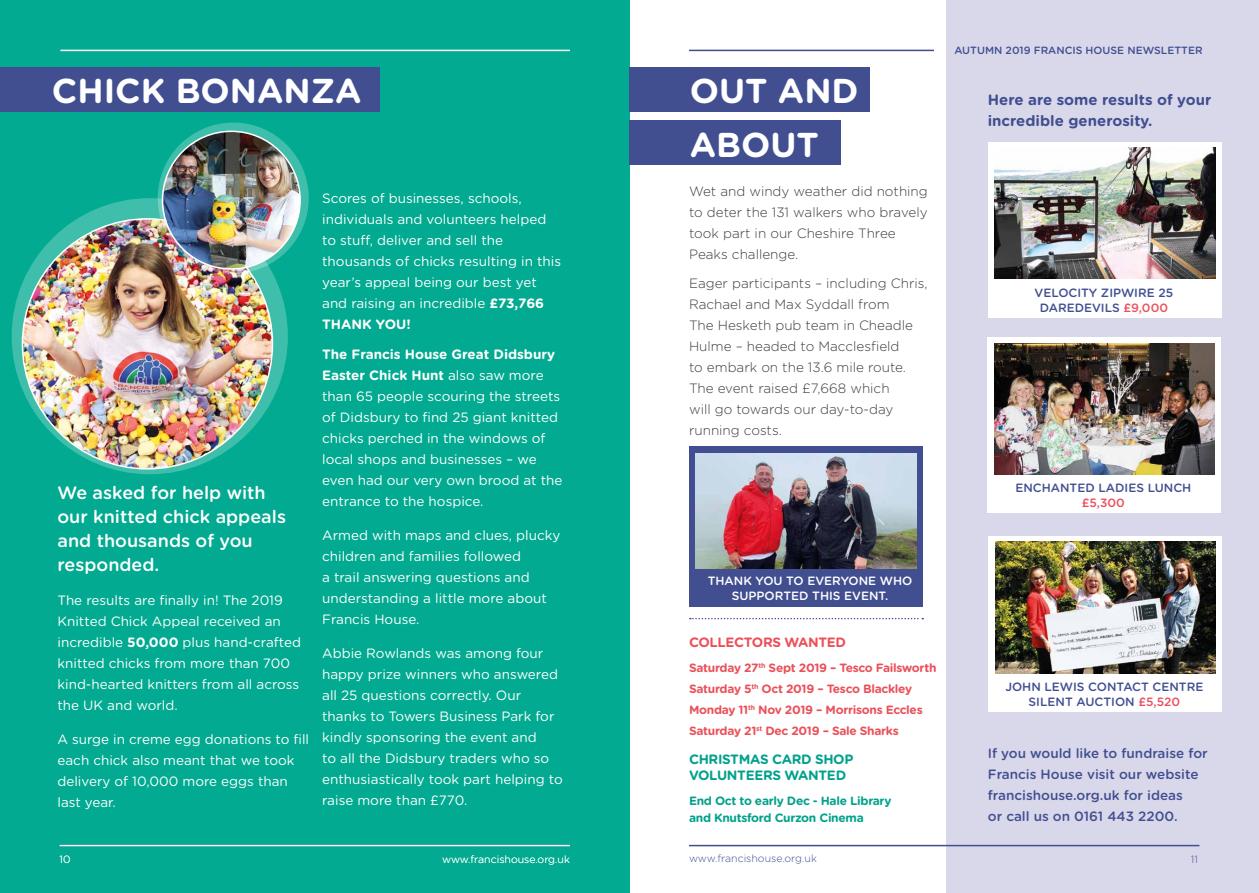
<style>
.page{position:relative;width:1259px;height:893px;background:#fff}
.page>*{position:absolute;margin:0;border:0;box-sizing:border-box;transform-origin:0 0}
.t1{font:700 34.5px/54px "Gotham Rounded";color:#fff}
.t2{font:500 18px/24px "Gotham Rounded";color:#fff}
.t3{font:700 15px/21px "Gotham Rounded";color:#414f91}
.t4{font:13.5px/21px "Gotham Rounded";color:#fff}
.t5{font:300 13.5px/21px "Gotham Rounded";color:#3c3c3b}
.t6{font:500 13.5px/21px "Gotham Rounded";color:#414f91}
.t7{font:700 13.5px/16.5px "Gotham Rounded";letter-spacing:-.025em;color:#00a28c}
.t8{font:700 13.5px "Gotham Rounded";letter-spacing:-.025em;color:#ea515a}
.t9{font:700 12px/20.7px "Gotham Rounded";letter-spacing:-.025em;color:#ea515a}
.t10{font:500 12px/15px "Gotham Rounded";color:#414f91;text-align:center}
.t11{font:700 12px/16.5px "Gotham Rounded";letter-spacing:-.025em;color:#00a28c}
.t12{font:500 12px/15px "Gotham Rounded";color:#fff;text-align:center}
.t13{font:500 12px "Gotham Rounded";color:#ea515a}
.t14{font:500 10.5px "Gotham Rounded";color:#414f91}
.t15{font:300 10.5px "Gotham Rounded";color:#fff}
.t16{font:300 10.5px "Gotham Rounded";color:#414f91}
.s1{font-weight:700}
.s2{color:#ea515a}
</style>
<div class="page">
<div style="left:0;top:0;width:629px;height:893px;background:#01aa90"></div>
<hr style="left:60px;top:845px;width:510px;height:1px;background:#fff">
<svg style="left:12px;top:198px;width:276px;height:276px;background:#49c2af"></svg>
<img style="left:22px;top:219px;width:250px;height:250px;border-radius:125px">
<div style="left:0;top:67px;width:379px;height:44px;background:#414f91"></div>
<svg style="left:158px;top:123px;width:151px;height:151px;background:#61c0b1"></svg>
<img style="left:162px;top:131px;width:138px;height:138px;border-radius:69px">
<hr style="left:60px;top:50px;width:510px;height:1px;background:#fff">
<div style="left:946px;top:0;width:313px;height:893px;background:#d9d8ea"></div>
<div style="left:988px;top:142px;width:233px;height:175px;background:#fff"></div>
<img style="left:994px;top:147px;width:221px;height:132px">
<hr style="left:689px;top:50px;width:245px;height:1px;background:#414f91">
<div style="left:987px;top:337px;width:234px;height:176px;background:#fff"></div>
<img style="left:994px;top:343px;width:220px;height:132px">
<div style="left:988px;top:536px;width:234px;height:176px;background:#fff"></div>
<img style="left:995px;top:542px;width:220px;height:131px">
<svg style="left:690px;top:618px;width:233px;height:1px"></svg>
<hr style="left:689px;top:845px;width:510px;height:1px;background:#414f91">
<div style="left:629px;top:67px;width:241px;height:44px;background:#414f91"></div>
<div style="left:629px;top:121px;width:211px;height:44px;background:#414f91"></div>
<div style="left:689px;top:446px;width:234px;height:161px;background:#414f91"></div>
<img style="left:696px;top:454px;width:220px;height:114px">
<h1 class="t1" style="left:52px;top:63px;width:311px">CHICK BONANZA</h1>
<h2 class="t2" style="left:57px;top:480px;width:230px">We asked for help with our knitted chick appeals and thousands of you responded.</h2>
<p class="t4" style="left:57px;top:589px;width:245px">The results are finally in! The 2019<br>Knitted Chick Appeal received an incredible <span class="s1">50,000</span> plus hand-crafted knitted chicks from more than 700 kind-hearted knitters from all across the UK and world.</p>
<p class="t4" style="left:57px;top:728px;width:253px">A surge in creme egg donations to fill each chick also meant that we took delivery of 10,000 more eggs than last year.</p>
<p class="t4" style="left:322px;top:188px;width:240px">Scores of businesses, schools, individuals and volunteers helped to stuff, deliver and sell the thousands of chicks resulting in this year’s appeal being our best yet and raising an incredible <span class="s1">£73,766<br>THANK YOU!</span></p>
<p class="t4" style="left:322px;top:343px;width:242px"><span class="s1">The Francis House Great Didsbury<br>Easter Chick Hunt</span> also saw more than 65 people scouring the streets of Didsbury to find 25 giant knitted chicks perched in the windows of local shops and businesses – we even had our very own brood at the entrance to the hospice.</p>
<p class="t4" style="left:322px;top:524px;width:240px">Armed with maps and clues, plucky children and families followed<br>a trail answering questions and understanding a little more about<br>Francis House.</p>
<p class="t4" style="left:322px;top:642px;width:242px">Abbie Rowlands was among four happy prize winners who answered all 25 questions correctly. Our thanks to Towers Business Park for kindly sponsoring the event and<br>to all the Didsbury traders who so enthusiastically took part helping to raise more than £770.</p>
<p class="t15" style="left:60px;top:852px;width:12px">10</p>
<p class="t15" style="left:442px;top:852px;width:129px">www.francishouse.org.uk</p>
<h1 class="t1" style="left:690px;top:63px;width:170px">OUT AND<br>ABOUT</h1>
<p class="t5" style="left:689px;top:180px;width:240px">Wet and windy weather did nothing to deter the 131 walkers who bravely took part in our Cheshire Three<br>Peaks challenge.</p>
<p class="t5" style="left:689px;top:272px;width:240px">Eager participants – including Chris,<br>Rachael and Max Syddall from<br>The Hesketh pub team in Cheadle<br>Hulme – headed to Macclesfield<br>to embark on the 13.6 mile route.<br>The event raised £7,668 which<br>will go towards our day-to-day running costs.</p>
<p class="t14" style="left:954px;top:43px;width:250px">AUTUMN 2019 FRANCIS HOUSE NEWSLETTER</p>
<p class="t3" style="left:987px;top:88px;width:225px">Here are some results of your incredible generosity.</p>
<p class="t10" style="left:1034px;top:284px;width:140px">VELOCITY ZIPWIRE 25<br>DAREDEVILS <span class="s2">£9,000</span></p>
<p class="t10" style="left:1015px;top:480px;width:177px">ENCHANTED LADIES LUNCH</p>
<p class="t13" style="left:1081px;top:495px;width:45px">£5,300</p>
<p class="t12" style="left:707px;top:573px;width:206px">THANK YOU TO EVERYONE WHO<br>SUPPORTED THIS EVENT.</p>
<p class="t8" style="left:689px;top:633px;width:159px">COLLECTORS WANTED</p>
<p class="t9" style="left:689px;top:657px;width:249px">Saturday 27<sup>th</sup> Sept 2019 – Tesco Failsworth Saturday 5<sup>th</sup> Oct 2019 – Tesco Blackley Monday 11<sup>th</sup> Nov 2019 – Morrisons Eccles Saturday 21<sup>st</sup> Dec 2019 – Sale Sharks</p>
<p class="t7" style="left:689px;top:750px;width:166px">CHRISTMAS CARD SHOP<br>VOLUNTEERS WANTED</p>
<p class="t11" style="left:689px;top:792px;width:204px">End Oct to early Dec - Hale Library and Knutsford Curzon Cinema</p>
<p class="t10" style="left:1005px;top:679px;width:199px">JOHN LEWIS CONTACT CENTRE<br>SILENT AUCTION <span class="s2">£5,520</span></p>
<p class="t6" style="left:988px;top:743px;width:221px">If you would like to fundraise for<br>Francis House visit our website francishouse.org.uk for ideas<br>or call us on 0161 443 2200.</p>
<p class="t16" style="left:689px;top:851px;width:129px">www.francishouse.org.uk</p>
<p class="t16" style="left:1190px;top:852px;width:9px">11</p>
</div>
